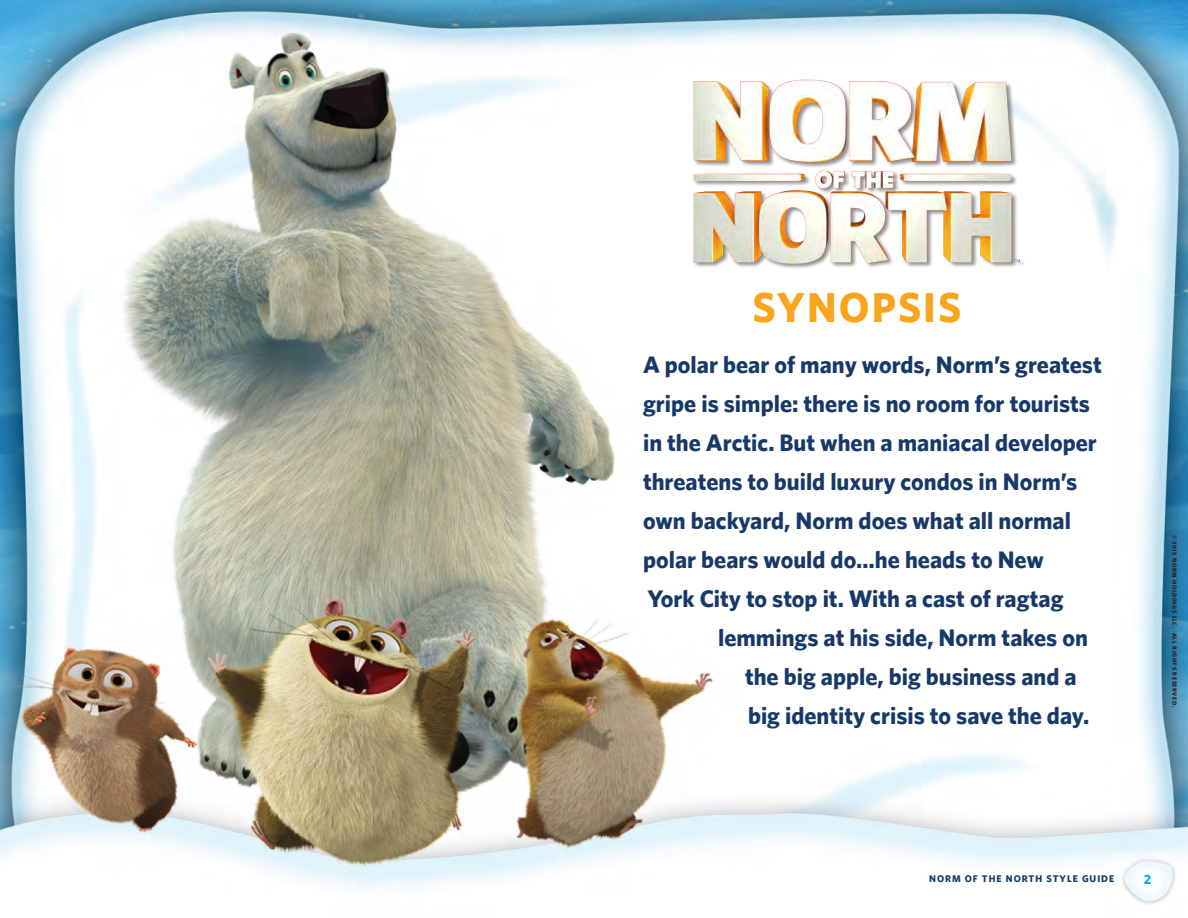
<style>
.page{position:relative;width:1188px;height:918px;background:#fff}
.page>*{position:absolute;margin:0;border:0;box-sizing:border-box;transform-origin:0 0}
.t1{font:700 42px "Whitney";letter-spacing:.05em;color:#f9a51b}
.t2{font:700 24px "Whitney";color:#17396a}
.t3{font:700 13.5px "Whitney";color:#00aeef}
.t4{font:700 9.75px "Whitney";letter-spacing:.1em;color:#17396a}
.t5{font:700 6px "Whitney";letter-spacing:.1em;color:#231f20}
</style>
<div class="page">
<img style="left:0;top:0;width:1188px;height:905px">
<div style="left:693px;top:79px;width:333px;height:191px;background:#231f20;opacity:.5"></div>
<img style="left:692px;top:78px;width:327px;height:187px">
<p class="t1" style="left:753px;top:282px;width:210px">SYNOPSIS</p>
<p class="t2" style="left:643px;top:350px;width:460px">A polar bear of many words, Norm’s greatest</p>
<p class="t2" style="left:643px;top:389px;width:449px">gripe is simple: there is no room for tourists</p>
<p class="t2" style="left:643px;top:428px;width:455px">in the Arctic. But when a maniacal developer</p>
<p class="t2" style="left:643px;top:467px;width:436px">threatens to build luxury condos in Norm’s</p>
<p class="t2" style="left:643px;top:506px;width:429px">own backyard, Norm does what all normal</p>
<p class="t2" style="left:643px;top:545px;width:402px">polar bears would do…he heads to New</p>
<p class="t2" style="left:648px;top:584px;width:417px">York City to stop it. With a cast of ragtag</p>
<p class="t2" style="left:718px;top:623px;width:371px">lemmings at his side, Norm takes on</p>
<p class="t2" style="left:745px;top:662px;width:333px">the big apple, big business and a</p>
<p class="t2" style="left:748px;top:701px;width:343px">big identity crisis to save the day.</p>
<p class="t5" style="left:1178px;top:535px;width:173px;rotate:90deg">©2015 NORM HOLDINGS LLC. ALL RIGHTS RESERVED.</p>
<p class="t4" style="left:929px;top:873px;width:187px">NORM OF THE NORTH STYLE GUIDE</p>
<p class="t3" style="left:1144px;top:871px;width:9px">2</p>
</div>
